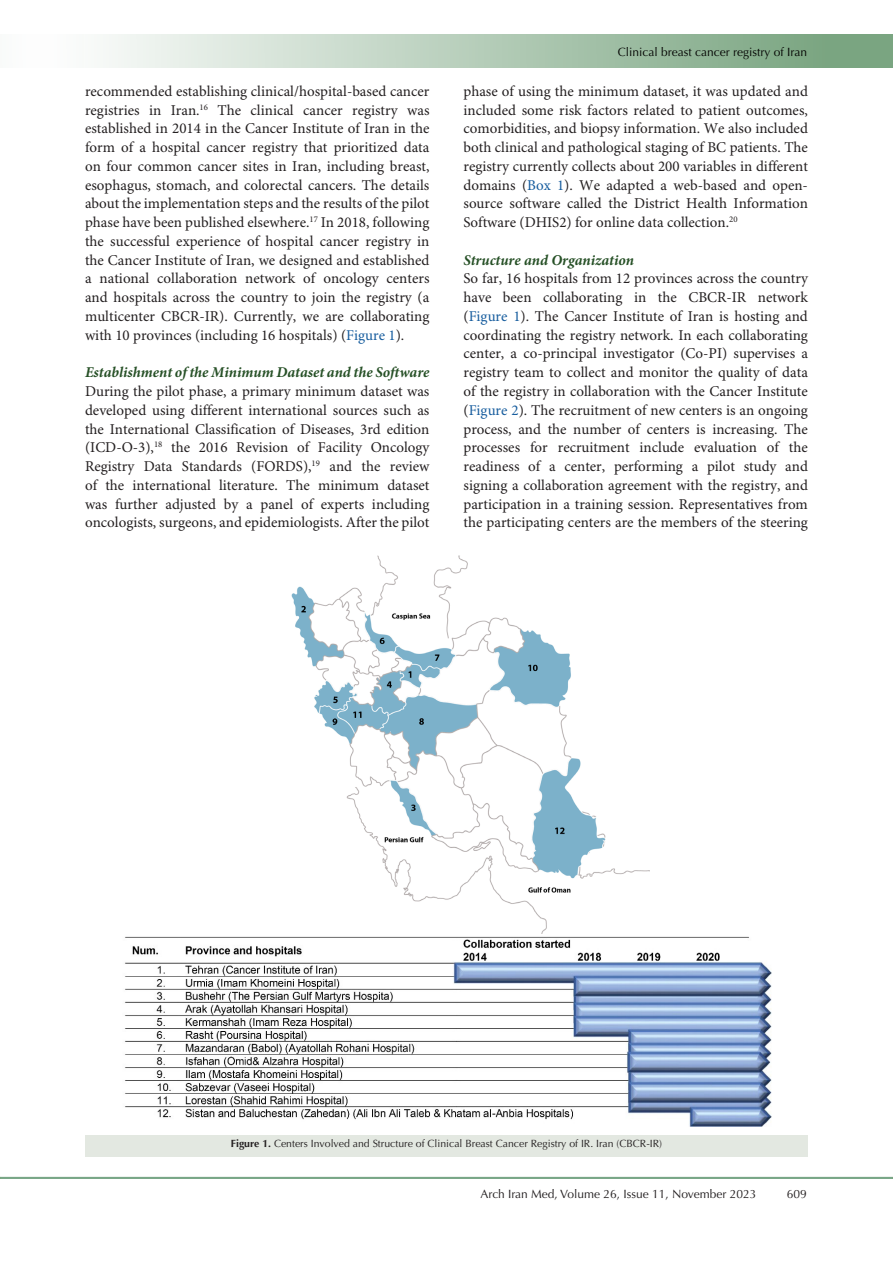
<style>
.page{position:relative;width:893px;height:1263px;background:#fff}
.page>*{position:absolute;margin:0;border:0;box-sizing:border-box;transform-origin:0 0}
.t1{font:15px/18.8px "Minion Pro";color:#231f20;text-align:justify}
.t2{font:italic 700 15px "Minion Pro";color:#265026}
.t3{font:12px "Optima LT Std";color:#231f20}
.t4{font:12px "Optima LT Std";color:#040503}
.t5{font:10.5px "Optima LT Std";color:#231f20}
.s1{color:#175d9e}
.s2{font-weight:700}
</style>
<div class="page">
<div style="left:0;top:1177px;width:893px;height:2px;background:#0099e5;border:1px solid #7aa581"></div>
<div style="left:0;top:35px;width:892px;height:33px;background:linear-gradient(to right,#fff,#719f79)"></div>
<div style="left:85px;top:1135px;width:723px;height:22px;background:#e3e8e1"></div>
<img style="left:125px;top:933px;width:647px;height:193px">
<img style="left:291px;top:555px;width:358px;height:378px">
<p class="t1" style="left:85px;top:82px;width:346px">recommended establishing clinical/hospital-based cancer registries in Iran.<sup>16</sup> The clinical cancer registry was established in 2014 in the Cancer Institute of Iran in the form of a hospital cancer registry that prioritized data on four common cancer sites in Iran, including breast, esophagus, stomach, and colorectal cancers. The details about the implementation steps and the results of the pilot phase have been published elsewhere.<sup>17</sup> In 2018, following the successful experience of hospital cancer registry in the Cancer Institute of Iran, we designed and established a national collaboration network of oncology centers and hospitals across the country to join the registry (a multicenter CBCR-IR). Currently, we are collaborating with 10 provinces (including 16 hospitals) (<span class="s1">Figure 1</span>).</p>
<p class="t2" style="left:85px;top:362px;width:346px">Establishment of the Minimum Dataset and the Software</p>
<p class="t1" style="left:85px;top:382px;width:346px">During the pilot phase, a primary minimum dataset was developed using different international sources such as the International Classification of Diseases, 3rd edition (ICD-O-3),<sup>18</sup> the 2016 Revision of Facility Oncology Registry Data Standards (FORDS),<sup>19</sup> and the review of the international literature. The minimum dataset was further adjusted by a panel of experts including oncologists, surgeons, and epidemiologists. After the pilot</p>
<p class="t4" style="left:618px;top:45px;width:191px">Clinical breast cancer registry of Iran</p>
<p class="t1" style="left:463px;top:82px;width:346px">phase of using the minimum dataset, it was updated and included some risk factors related to patient outcomes, comorbidities, and biopsy information. We also included both clinical and pathological staging of BC patients. The registry currently collects about 200 variables in different domains (<span class="s1">Box 1</span>). We adapted a web-based and open&shy;source software called the District Health Information Software (DHIS2) for online data collection.<sup>20</sup></p>
<p class="t2" style="left:463px;top:249px;width:172px">Structure and Organization</p>
<p class="t1" style="left:463px;top:270px;width:346px">So far, 16 hospitals from 12 provinces across the country have been collaborating in the CBCR-IR network (<span class="s1">Figure 1</span>). The Cancer Institute of Iran is hosting and coordinating the registry network. In each collaborating center, a co-principal investigator (Co-PI) supervises a registry team to collect and monitor the quality of data of the registry in collaboration with the Cancer Institute (<span class="s1">Figure 2</span>). The recruitment of new centers is an ongoing process, and the number of centers is increasing. The processes for recruitment include evaluation of the readiness of a center, performing a pilot study and signing a collaboration agreement with the registry, and participation in a training session. Representatives from the participating centers are the members of the steering</p>
<p class="t5" style="left:231px;top:1137px;width:433px"><span class="s2">Figure 1.</span> Centers Involved and Structure of Clinical Breast Cancer Registry of IR. Iran (CBCR-IR)</p>
<p class="t3" style="left:480px;top:1187px;width:277px">Arch Iran Med, Volume 26, Issue 11, November 2023</p>
<p class="t3" style="left:787px;top:1187px;width:22px">609</p>
</div>
